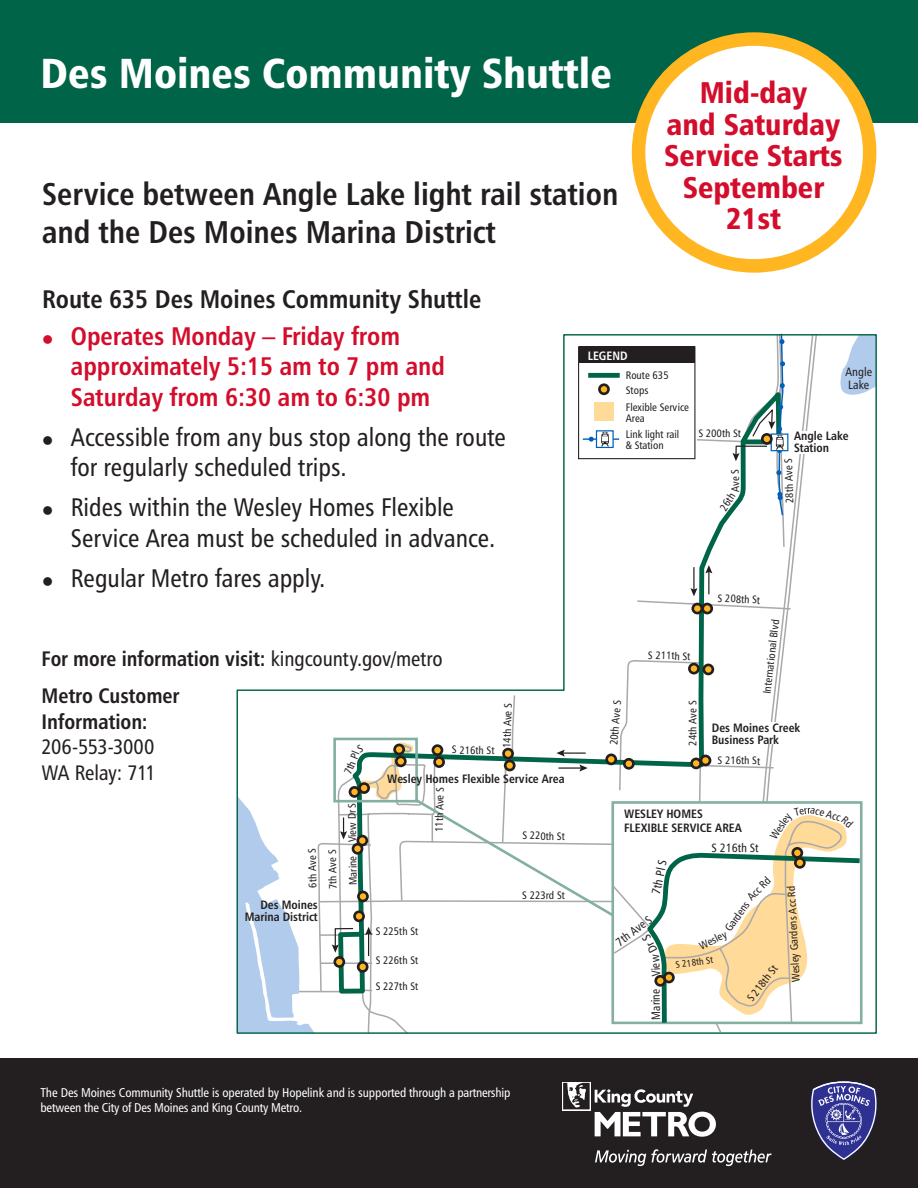
<style>
.page{position:relative;width:918px;height:1188px;background:#fff}
.page>*{position:absolute;margin:0;border:0;box-sizing:border-box;transform-origin:0 0}
.t1{font:42px "Humanist 777 BT Black Condensed B";color:#fff}
.t2{font:31.5px/37.8px "Humanist 777 BT Bold Condensed B";color:#231f20}
.Time_PM-line{font:30px "Humanist 777 BT Black Condensed B";color:#d30d2b}
.t3{font:25.5px/30.5px "Humanist 777 BT Roman Condensed B";color:#231f20}
.t4{font:25.5px/30.5px "Humanist 777 BT Bold Condensed B";color:#d30d2b}
.t5{font:25.5px "Humanist 777 BT Bold Condensed B";color:#231f20}
.t6{font:21px/25.5px "Humanist 777 BT Bold Condensed B";color:#231f20}
.t7{font:12.75px/15.3px "Humanist 777 BT Roman Condensed B";letter-spacing:-.01em;color:#fff}
.t8{font:12.15px/12.1px "Humanist 777 BT Bold Condensed B";color:#231f20}
.t9{font:12.15px/12.1px "Humanist 777 BT Roman Condensed B";color:#231f20}
.t10{font:12.15px "Humanist 777 BT Roman Condensed B";color:#231f20;scale:.95 1}
.t11{font:12.15px "Humanist 777 BT Bold Condensed B";color:#fff}
.t12{font:10.95px/10.9px "Humanist 777 BT Roman Condensed B";color:#231f20}
.t13{font:9.75px "Humanist 777 BT Roman Condensed B";color:#231f20}
.s1{font-family:"Humanist 777 BT Roman Condensed B"}
</style>
<div class="page">
<div style="left:0;top:1058px;width:918px;height:130px;background:#231f20"></div>
<svg style="left:595px;top:1149px;width:177px;height:17px"></svg>
<svg style="left:562px;top:1082px;width:29px;height:28px"></svg>
<svg style="left:563px;top:1083px;width:153px;height:54px"></svg>
<div style="left:0;top:0;width:918px;height:122px;background:#006548"></div>
<div style="left:639px;top:39px;width:231px;height:227px;background:#fff;border-radius:50%"></div>
<div style="left:632px;top:32px;width:244px;height:241px;border:14px solid #ffb620;border-radius:50%"></div>
<svg style="left:811px;top:1081px;width:66px;height:79px"></svg>
<svg style="left:237px;top:333px;width:639px;height:701px"></svg>
<p class="t1" style="left:40px;top:46px;width:573px">Des Moines Community Shuttle</p>
<p class="t2" style="left:42px;top:175px;width:578px">Service between Angle Lake light rail station and the Des Moines Marina District</p>
<p class="Time_PM-line" style="left:700px;top:74px;width:109px">Mid-day</p>
<p class="Time_PM-line" style="left:667px;top:105px;width:175px">and Saturday</p>
<p class="Time_PM-line" style="left:664px;top:137px;width:180px">Service Starts</p>
<p class="Time_PM-line" style="left:683px;top:168px;width:143px">September</p>
<p class="Time_PM-line" style="left:726px;top:200px;width:56px">21st</p>
<p class="t5" style="left:42px;top:283px;width:441px">Route 635 Des Moines Community Shuttle</p>
<p class="t4" style="left:71px;top:320px;width:376px">Operates Monday – Friday from approximately 5:15 am to 7 pm and<br>Saturday from 6:30 am to 6:30 pm</p>
<p class="t3" style="left:71px;top:421px;width:437px">Accessible from any bus stop along the route for regularly scheduled trips.</p>
<p class="t3" style="left:71px;top:492px;width:426px">Rides within the Wesley Homes Flexible<br>Service Area must be scheduled in advance.</p>
<p class="t3" style="left:71px;top:563px;width:256px">Regular Metro fares apply.</p>
<p class="t6" style="left:42px;top:646px;width:403px">For more information visit: <span class="s1">kingcounty.gov/metro</span></p>
<p class="t6" style="left:42px;top:683px;width:139px">Metro Customer<br>Information:<br><span class="s1">206-553-3000<br>WA Relay: 711</span></p>
<p class="t12" style="left:342px;top:772px;width:25px;rotate:-68deg">7th Pl</p>
<p class="t12" style="left:302px;top:890px;width:43px;line-height:20.1px;rotate:-91deg">6th Ave S<br>7th Ave S</p>
<p class="t8" style="left:245px;top:898px;width:75px;text-align:right">Des Moines<br>Marina District</p>
<p class="t12" style="left:348px;top:885px;width:83px;rotate:-91deg">Marine View Dr S</p>
<p class="t12" style="left:452px;top:744px;width:44px;rotate:1deg">S 216th St</p>
<p class="t12" style="left:501px;top:748px;width:46px;rotate:-88deg">14th Ave S</p>
<p class="t8" style="left:387px;top:772px;width:179px">Wesley Homes Flexible Service Area</p>
<p class="t12" style="left:433px;top:832px;width:46px;rotate:-89deg">11th Ave S</p>
<p class="t12" style="left:523px;top:830px;width:44px;rotate:1deg">S 220th St</p>
<p class="t12" style="left:376px;top:926px;width:44px">S 225th St</p>
<p class="t12" style="left:376px;top:955px;width:44px">S 226th St</p>
<p class="t12" style="left:376px;top:980px;width:44px">S 227th St</p>
<p class="t12" style="left:522px;top:889px;width:44px">S 223rd St</p>
<p class="t11" style="left:588px;top:348px;width:41px">LEGEND</p>
<p class="t12" style="left:626px;top:368px;width:44px;line-height:14.5px">Route 635<br>Stops</p>
<p class="t12" style="left:626px;top:401px;width:65px">Flexible Service<br>Area</p>
<p class="t12" style="left:626px;top:429px;width:55px">Link light rail &amp; Station</p>
<p class="t12" style="left:699px;top:427px;width:44px;rotate:1deg">S 200th St</p>
<p class="t12" style="left:730px;top:492px;width:25px;rotate:-90deg">Ave S</p>
<p class="t12" style="left:718px;top:507px;width:21px;rotate:-58deg">26th</p>
<p class="t9" style="left:845px;top:366px;width:28px">Angle<br>Lake</p>
<p class="t8" style="left:794px;top:429px;width:56px">Angle Lake<br>Station</p>
<p class="t12" style="left:784px;top:503px;width:46px;rotate:-92deg">28th Ave S</p>
<p class="t12" style="left:648px;top:649px;width:44px;rotate:2deg">S 211th St</p>
<p class="t12" style="left:718px;top:593px;width:44px;rotate:2deg">S 208th St</p>
<p class="t12" style="left:761px;top:693px;width:76px;rotate:-83deg">International Blvd</p>
<p class="t12" style="left:608px;top:745px;width:46px;rotate:-85deg">20th Ave S</p>
<p class="t12" style="left:687px;top:746px;width:46px;rotate:-90deg">24th Ave S</p>
<p class="t8" style="left:712px;top:721px;width:90px">Des Moines Creek<br>Business Park</p>
<p class="t12" style="left:718px;top:754px;width:44px;rotate:1deg">S 216th St</p>
<p class="t8" style="left:624px;top:807px;width:119px;line-height:13.4px">WESLEY HOMES<br>FLEXIBLE SERVICE AREA</p>
<p class="t9" style="left:712px;top:841px;width:49px;rotate:1deg">S 216th St</p>
<p class="t12" style="left:768px;top:835px;width:31px;rotate:-57deg">Wesley</p>
<p class="t12" style="left:817px;top:805px;width:27px;rotate:17deg">ce Acc</p>
<p class="t9" style="left:650px;top:893px;width:36px;rotate:-78deg">7th Pl S</p>
<p class="t10" style="left:613px;top:937px;width:45px;rotate:-37deg">7th Ave S</p>
<p class="t10" style="left:649px;top:977px;width:24px;rotate:-94deg">View</p>
<p class="t10" style="left:648px;top:1020px;width:34px;rotate:-91deg">Marine</p>
<p class="t12" style="left:745px;top:894px;width:29px;rotate:-45deg">Acc Rd</p>
<p class="t12" style="left:723px;top:927px;width:36px;rotate:-55deg">Gardens</p>
<p class="t12" style="left:697px;top:941px;width:31px;rotate:-26deg">Wesley</p>
<p class="t13" style="left:675px;top:959px;width:39px;rotate:-8deg">S 218th St</p>
<p class="t12" style="left:745px;top:996px;width:44px;rotate:-52deg">S 218th St</p>
<p class="t12" style="left:790px;top:983px;width:98px;rotate:-93deg">Wesley Gardens Acc Rd</p>
<p class="t7" style="left:40px;top:1085px;width:471px">The Des Moines Community Shuttle is operated by Hopelink and is supported through a partnership between the City of Des Moines and King County Metro.</p>
</div>
